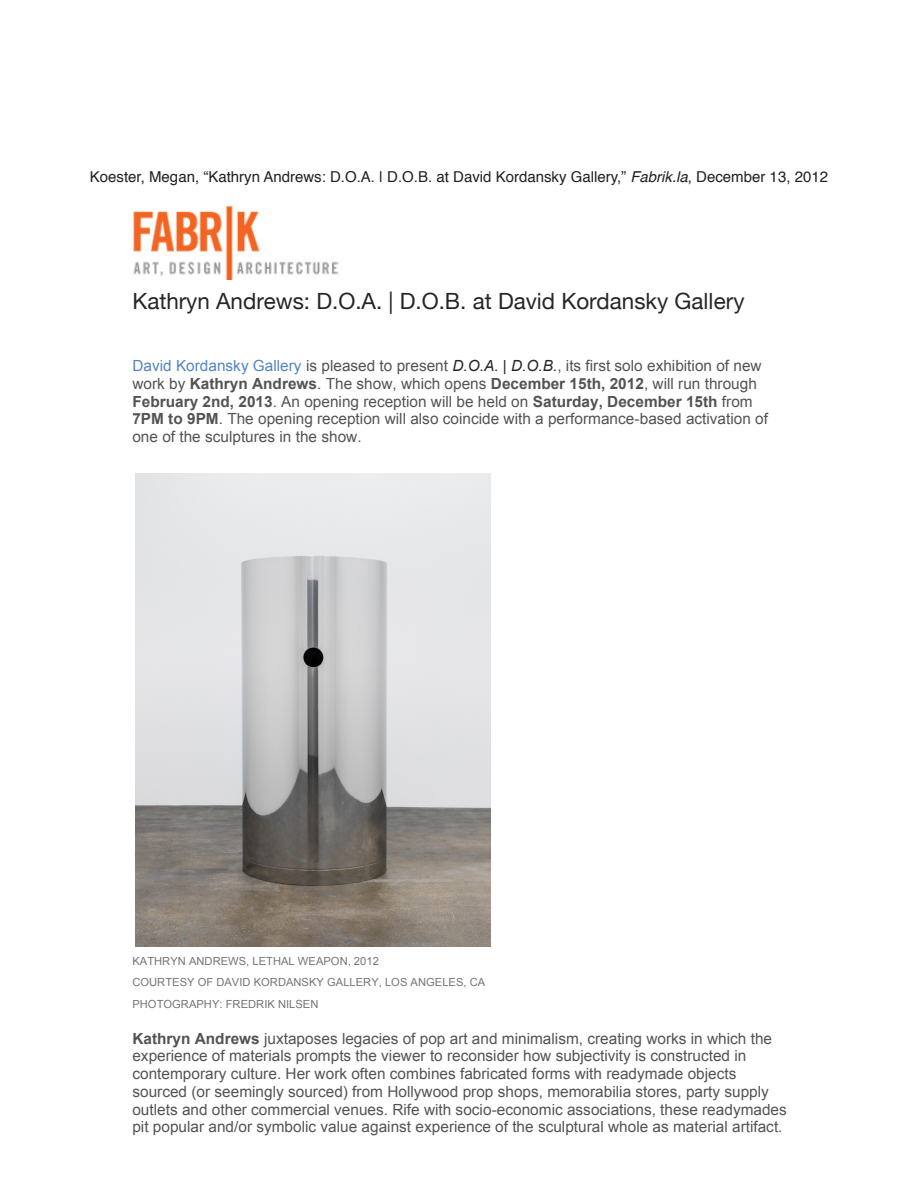
<style>
.page{position:relative;width:918px;height:1188px;background:#fff}
.page>*{position:absolute;margin:0;border:0;box-sizing:border-box;transform-origin:0 0}
.t1{font:22.35px "Helvetica Neue";color:#262626}
.t2{font:15.3px/17.7px "Arial";color:#535353}
.t3{font:15px "Helvetica";color:#231f20}
.t4{font:11.1px/21.3px "Arial";color:#757575}
.s1{font-style:italic}
.s2{color:#5185c2}
.s3{font-style:italic;color:#262626}
.s4{font-weight:700}
</style>
<div class="page">
<img style="left:135px;top:473px;width:355px;height:474px">
<img style="left:133px;top:205px;width:206px;height:74px">
<p class="t3" style="left:90px;top:165px;width:740px">Koester, Megan, “Kathryn Andrews: D.O.A. | D.O.B. at David Kordansky Gallery,” <span class="s1">Fabrik.la</span>, December 13, 2012</p>
<h1 class="t1" style="left:132px;top:287px;width:614px">Kathryn Andrews: D.O.A. | D.O.B. at David Kordansky Gallery</h1>
<p class="t2" style="left:132px;top:357px;width:637px"><span class="s2">David Kordansky Gallery</span> is pleased to present <span class="s3">D.O.A. | D.O.B.</span>, its first solo exhibition of new work by <span class="s4">Kathryn Andrews</span>. The show, which opens <span class="s4">December 15th, 2012</span>, will run through <span class="s4">February 2nd, 2013</span>. An opening reception will be held on <span class="s4">Saturday, December 15th</span> from <span class="s4">7PM to 9PM</span>. The opening reception will also coincide with a performance-based activation of one of the sculptures in the show.</p>
<p class="t4" style="left:132px;top:951px;width:354px">KATHRYN ANDREWS, LETHAL WEAPON, 2012<br>COURTESY OF DAVID KORDANSKY GALLERY, LOS ANGELES, CA<br>PHOTOGRAPHY: FREDRIK NILSEN</p>
<p class="t2" style="left:132px;top:1030px;width:656px"><span class="s4">Kathryn Andrews</span> juxtaposes legacies of pop art and minimalism, creating works in which the experience of materials prompts the viewer to reconsider how subjectivity is constructed in contemporary culture. Her work often combines fabricated forms with readymade objects sourced (or seemingly sourced) from Hollywood prop shops, memorabilia stores, party supply outlets and other commercial venues. Rife with socio-economic associations, these readymades pit popular and/or symbolic value against experience of the sculptural whole as material artifact.</p>
</div>
